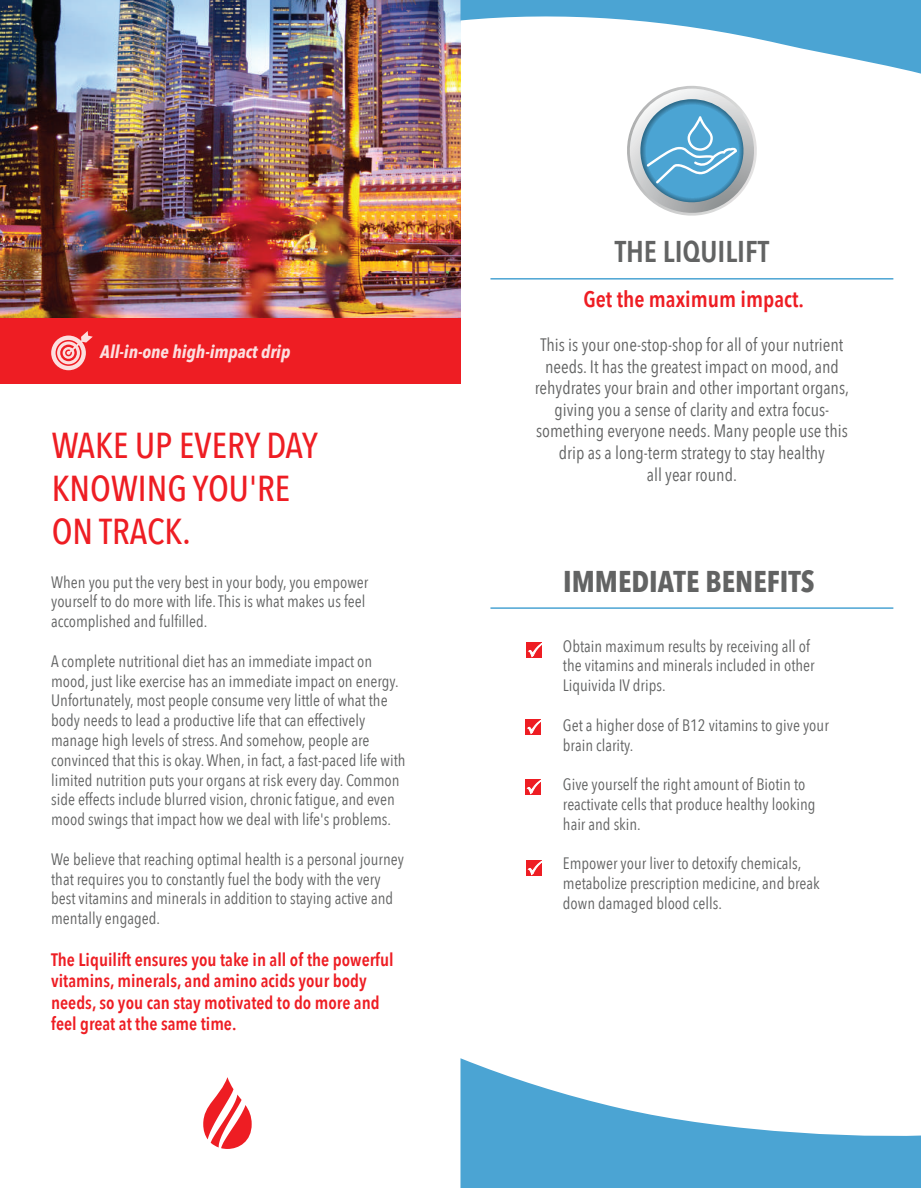
<style>
.page{position:relative;width:921px;height:1188px;background:#fff}
.page>*{position:absolute;margin:0;border:0;box-sizing:border-box;transform-origin:0 0}
.t1{font:500 36px/43.2px "Avenir Next Condensed";color:#ee1d23}
.t2{font:700 30px "Avenir Next Condensed";color:#626363}
.t3{font:600 30px "Avenir Next Condensed";color:#626363}
.t4{font:600 22.5px "Avenir Next Condensed";color:#ee1d23}
.t5{font:18px/21.6px "Avenir Next Condensed";color:#626363;text-align:center}
.t6{font:600 18px/21.6px "Avenir Next Condensed";color:#ee1d23}
.t7{font:italic 700 condensed 18px "Avenir Next LT Pro";color:#fff}
.t8{font:16.5px/19.8px "Avenir Next Condensed";color:#626363}
</style>
<div class="page">
<img style="left:0;top:0;width:460px;height:318px">
<svg style="left:203px;top:1077px;width:49px;height:72px"></svg>
<div style="left:0;top:318px;width:460px;height:65px;background:#ee1d23"></div>
<svg style="left:51px;top:331px;width:42px;height:39px"></svg>
<svg style="left:460px;top:1058px;width:461px;height:130px;fill:#4ba4d3"></svg>
<svg style="left:460px;top:0;width:461px;height:223px"></svg>
<hr style="left:490px;top:278px;width:403px;height:2px;background:#4ba4d3">
<hr style="left:490px;top:607px;width:403px;height:2px;background:#4ba4d3">
<div style="left:527px;top:642px;width:15px;height:16px;background:#ee1d23"></div>
<svg style="left:528px;top:642px;width:14px;height:15px"></svg>
<div style="left:526px;top:719px;width:15px;height:16px;background:#ee1d23"></div>
<svg style="left:527px;top:719px;width:14px;height:15px"></svg>
<div style="left:525px;top:779px;width:16px;height:16px;background:#ee1d23"></div>
<svg style="left:527px;top:779px;width:14px;height:15px"></svg>
<div style="left:526px;top:860px;width:16px;height:16px;background:#ee1d23"></div>
<svg style="left:528px;top:860px;width:14px;height:15px"></svg>
<svg style="left:0;top:0;width:5px;height:4px"></svg>
<div style="left:669px;top:1047px;width:226px;height:61px;background:#fff"></div>
<p class="t7" style="left:100px;top:340px;width:192px">All-in-one high-impact drip</p>
<h1 class="t1" style="left:52px;top:423px;width:268px">WAKE UP EVERY DAY<br>KNOWING YOU'RE<br>ON TRACK.</h1>
<p class="t8" style="left:51px;top:571px;width:319px">When you put the very best in your body, you empower yourself to do more with life. This is what makes us feel accomplished and fulfilled.</p>
<p class="t8" style="left:51px;top:650px;width:356px">A complete nutritional diet has an immediate impact on mood, just like exercise has an immediate impact on energy.<br>Unfortunately, most people consume very little of what the body needs to lead a productive life that can effectively manage high levels of stress. And somehow, people are convinced that this is okay. When, in fact, a fast-paced life with limited nutrition puts your organs at risk every day. Common side effects include blurred vision, chronic fatigue, and even mood swings that impact how we deal with life's problems.</p>
<p class="t8" style="left:51px;top:848px;width:354px">We believe that reaching optimal health is a personal journey that requires you to constantly fuel the body with the very best vitamins and minerals in addition to staying active and mentally engaged.</p>
<p class="t6" style="left:51px;top:948px;width:344px">The Liquilift ensures you take in all of the powerful vitamins, minerals, and amino acids your body needs, so you can stay motivated to do more and feel great at the same time.</p>
<h2 class="t3" style="left:615px;top:225px;width:156px">THE LIQUILIFT</h2>
<h3 class="t4" style="left:583px;top:280px;width:222px">Get the maximum impact.</h3>
<p class="t5" style="left:535px;top:333px;width:316px">This is your one-stop-shop for all of your nutrient needs. It has the greatest impact on mood, and rehydrates your brain and other important organs, giving you a sense of clarity and extra focus&shy;something everyone needs. Many people use this drip as a long-term strategy to stay healthy<br>all year round.</p>
<h2 class="t2" style="left:563px;top:563px;width:253px">IMMEDIATE BENEFITS</h2>
<p class="t8" style="left:563px;top:635px;width:253px">Obtain maximum results by receiving all of the vitamins and minerals included in other<br>Liquivida IV drips.</p>
<p class="t8" style="left:563px;top:714px;width:267px">Get a higher dose of B12 vitamins to give your brain clarity.</p>
<p class="t8" style="left:563px;top:774px;width:254px">Give yourself the right amount of Biotin to reactivate cells that produce healthy looking hair and skin.</p>
<p class="t8" style="left:563px;top:853px;width:258px">Empower your liver to detoxify chemicals, metabolize prescription medicine, and break down damaged blood cells.</p>
</div>
